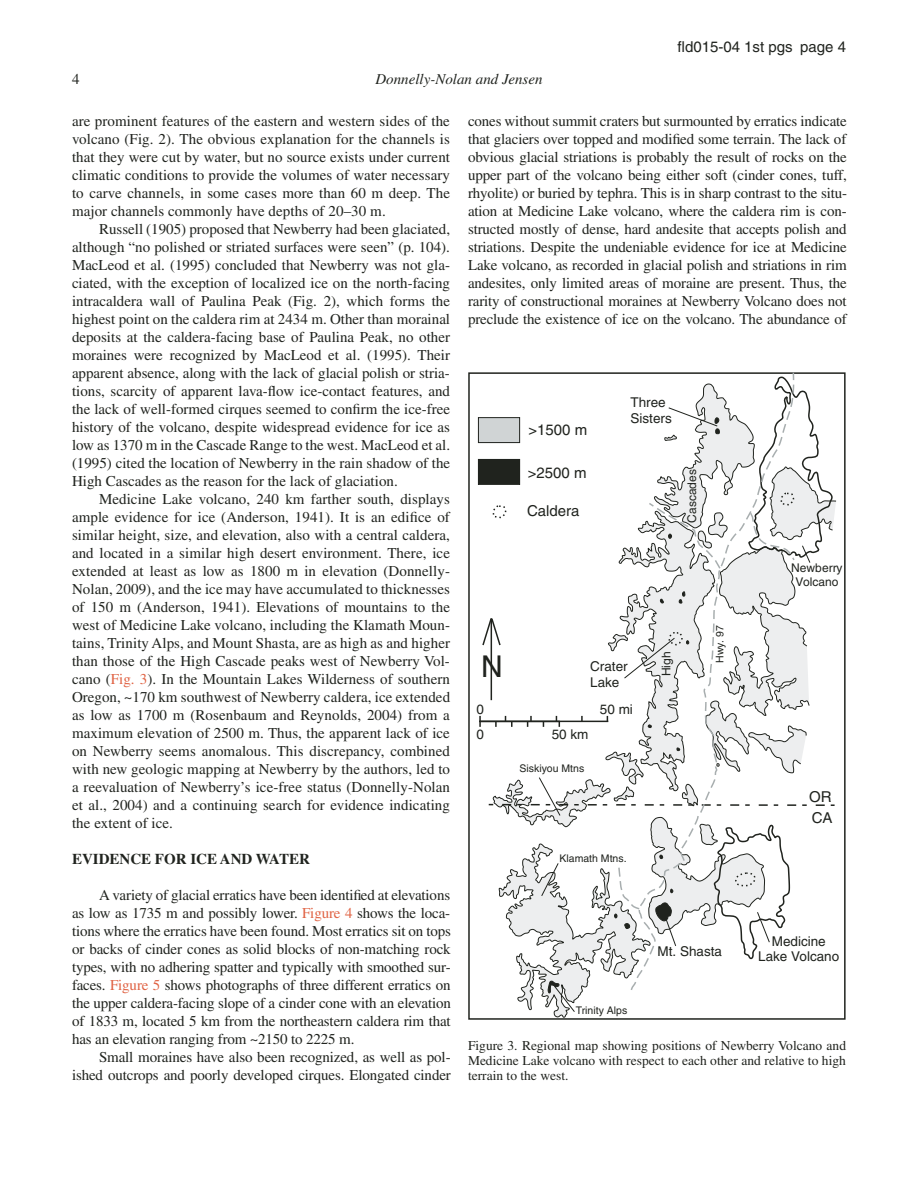
<style>
.page{position:relative;width:918px;height:1188px;background:#fff}
.page>*{position:absolute;margin:0;border:0;box-sizing:border-box;transform-origin:0 0}
.t1{font:30px "Helvetica";color:#20231e}
.t2{font:15px/18px "Times";letter-spacing:-.01em;color:#20231e;text-align:justify}
.t3{font:15px/21.1px "Helvetica";color:#20231e}
.t4{font:italic 15px "Times";color:#20231e}
.t5{font:700 15px "Times";color:#20231e}
.t6{font:13.5px/15px "Times";color:#20231e;text-align:justify}
.t7{font:13.5px/15.6px "Helvetica";color:#20231e}
.t8{font:12px/13.8px "Helvetica";color:#20231e;text-align:center}
.t9{font:10.5px "Helvetica";color:#20231e}
.s1{color:#e06344}
</style>
<div class="page">
<div style="left:478px;top:417px;width:42px;height:26px;border:1px solid #20231e"></div>
<div style="left:478px;top:459px;width:42px;height:26px;border:1px solid #20231e"></div>
<svg style="left:479px;top:372px;width:358px;height:648px"></svg>
<p class="t2" style="left:72px;top:70px;width:9px">4</p>
<p class="t4" style="left:375px;top:71px;width:169px">Donnelly-Nolan and Jensen</p>
<p class="t3" style="left:678px;top:36px;width:170px">fld015-04 1st pgs page 4</p>
<p class="t2" style="left:72px;top:112px;width:380px">are prominent features of the eastern and western sides of the volcano (Fig. 2). The obvious explanation for the channels is that they were cut by water, but no source exists under current climatic conditions to provide the volumes of water necessary to carve channels, in some cases more than 60 m deep. The major channels commonly have depths of 20–30 m.</p>
<p class="t2" style="left:72px;top:220px;width:380px;text-indent:27px">Russell (1905) proposed that Newberry had been glaciated, although “no polished or striated surfaces were seen” (p. 104).<br>MacLeod et al. (1995) concluded that Newberry was not gla&shy;ciated, with the exception of localized ice on the north-facing intracaldera wall of Paulina Peak (Fig. 2), which forms the highest point on the caldera rim at 2434 m. Other than morainal deposits at the caldera-facing base of Paulina Peak, no other moraines were recognized by MacLeod et al. (1995). Their apparent absence, along with the lack of glacial polish or stria&shy;tions, scarcity of apparent lava-flow ice-contact features, and the lack of well-formed cirques seemed to confirm the ice-free history of the volcano, despite widespread evidence for ice as low as 1370 m in the Cascade Range to the west. MacLeod et al. (1995) cited the location of Newberry in the rain shadow of the High Cascades as the reason for the lack of glaciation.</p>
<p class="t2" style="left:72px;top:490px;width:380px;text-indent:27px">Medicine Lake volcano, 240 km farther south, displays ample evidence for ice (Anderson, 1941). It is an edifice of similar height, size, and elevation, also with a central caldera, and located in a similar high desert environment. There, ice extended at least as low as 1800 m in elevation (Donnelly-Nolan, 2009), and the ice may have accumulated to thicknesses of 150 m (Anderson, 1941). Elevations of mountains to the west of Medicine Lake volcano, including the Klamath Moun&shy;tains, Trinity Alps, and Mount Shasta, are as high as and higher than those of the High Cascade peaks west of Newberry Vol&shy;cano (<span class="s1">Fig. 3</span>). In the Mountain Lakes Wilderness of southern Oregon, ~170 km southwest of Newberry caldera, ice extended as low as 1700 m (Rosenbaum and Reynolds, 2004) from a maximum elevation of 2500 m. Thus, the apparent lack of ice on Newberry seems anomalous. This discrepancy, combined with new geologic mapping at Newberry by the authors, led to a reevaluation of Newberry’s ice-free status (Donnelly-Nolan et al., 2004) and a continuing search for evidence indicating the extent of ice.</p>
<p class="t5" style="left:72px;top:850px;width:239px">EVIDENCE FOR ICE AND WATER</p>
<p class="t2" style="left:72px;top:886px;width:381px;text-indent:27px">A variety of glacial erratics have been identified at elevations as low as 1735 m and possibly lower. <span class="s1">Figure 4</span> shows the loca&shy;tions where the erratics have been found. Most erratics sit on tops or backs of cinder cones as solid blocks of non-matching rock types, with no adhering spatter and typically with smoothed sur&shy;faces. <span class="s1">Figure 5</span> shows photographs of three different erratics on the upper caldera-facing slope of a cinder cone with an elevation of 1833 m, located 5 km from the northeastern caldera rim that has an elevation ranging from ~2150 to 2225 m.</p>
<p class="t2" style="left:72px;top:1048px;width:380px;text-align:right">Small moraines have also been recognized, as well as pol&shy;ished outcrops and poorly developed cirques. Elongated cinder</p>
<p class="t2" style="left:468px;top:112px;width:381px">cones without summit craters but surmounted by erratics indicate that glaciers over topped and modified some terrain. The lack of obvious glacial striations is probably the result of rocks on the upper part of the volcano being either soft (cinder cones, tuff, rhyolite) or buried by tephra. This is in sharp contrast to the situ&shy;ation at Medicine Lake volcano, where the caldera rim is con&shy;structed mostly of dense, hard andesite that accepts polish and striations. Despite the undeniable evidence for ice at Medicine Lake volcano, as recorded in glacial polish and striations in rim andesites, only limited areas of moraine are present. Thus, the rarity of constructional moraines at Newberry Volcano does not preclude the existence of ice on the volcano. The abundance of</p>
<p class="t3" style="left:528px;top:419px;width:60px">&gt;1500 m</p>
<p class="t3" style="left:528px;top:462px;width:60px">&gt;2500 m</p>
<p class="t3" style="left:527px;top:500px;width:54px">Caldera</p>
<p class="t7" style="left:631px;top:395px;width:43px">Three<br>Sisters</p>
<p class="t8" style="left:685px;top:523px;width:55px;rotate:-90deg">Cascades</p>
<h1 class="t1" style="left:481px;top:649px;width:23px">N</h1>
<p class="t7" style="left:590px;top:658px;width:39px">Crater<br>Lake</p>
<p class="t7" style="left:476px;top:701px;width:9px">0</p>
<p class="t7" style="left:600px;top:701px;width:35px">50 mi</p>
<p class="t7" style="left:476px;top:726px;width:9px">0</p>
<p class="t7" style="left:552px;top:726px;width:38px">50 km</p>
<p class="t9" style="left:520px;top:762px;width:66px">Siskiyou Mtns</p>
<p class="t8" style="left:659px;top:676px;width:26px;rotate:-90deg">High</p>
<p class="t9" style="left:560px;top:853px;width:69px">Klamath Mtns.</p>
<p class="t9" style="left:714px;top:663px;width:39px;rotate:-90deg">Hwy. 97</p>
<p class="t9" style="left:576px;top:1005px;width:53px">Trinity Alps</p>
<p class="t7" style="left:658px;top:944px;width:66px">Mt. Shasta</p>
<p class="t8" style="left:791px;top:561px;width:53px">Newberry<br>Volcano</p>
<p class="t3" style="left:809px;top:786px;width:25px">OR<br>CA</p>
<p class="t7" style="left:758px;top:933px;width:83px;text-align:center">Medicine<br>Lake Volcano</p>
<p class="t6" style="left:468px;top:1038px;width:380px">Figure 3. Regional map showing positions of Newberry Volcano and Medicine Lake volcano with respect to each other and relative to high terrain to the west.</p>
</div>
